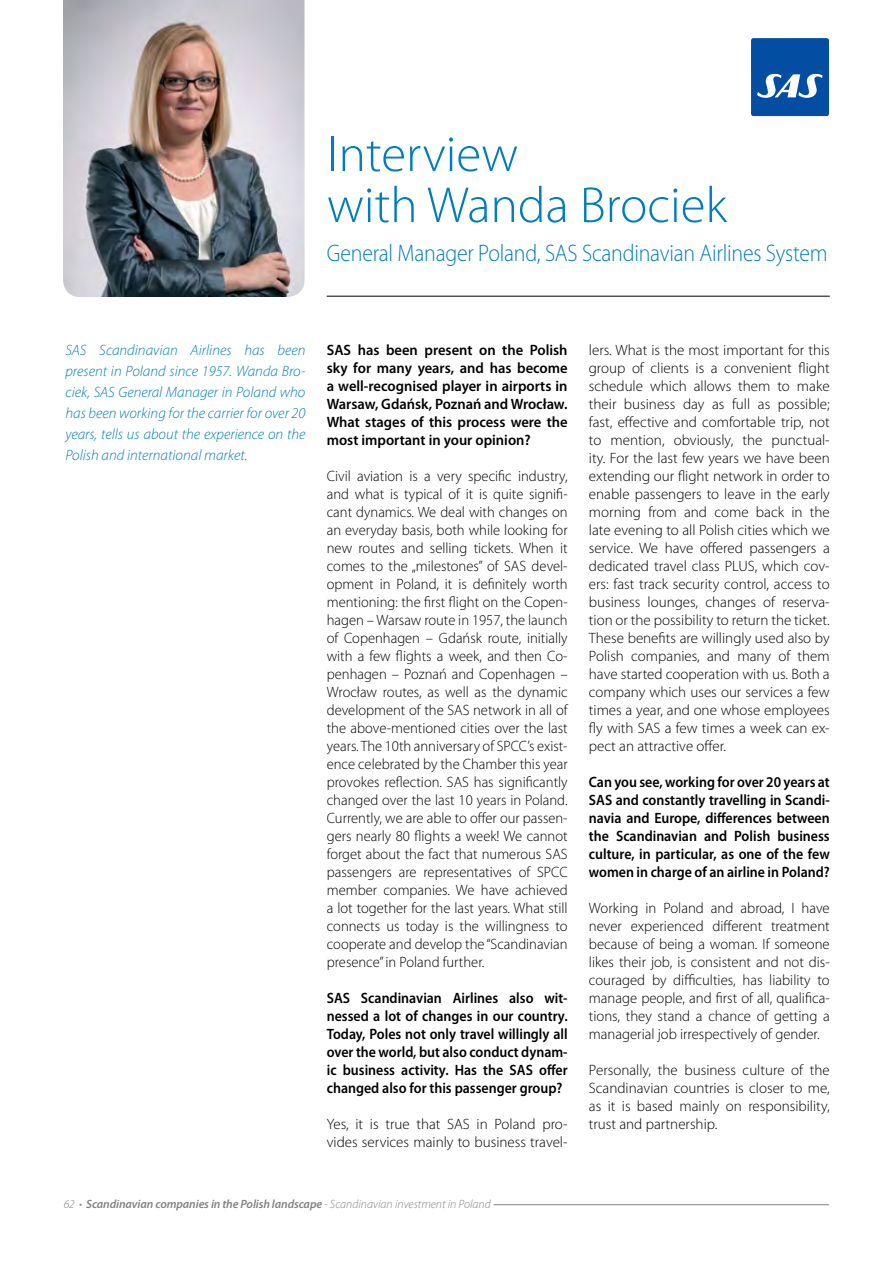
<style>
.page{position:relative;width:893px;height:1263px;background:#fff}
.page>*{position:absolute;margin:0;border:0;box-sizing:border-box;transform-origin:0 0}
.t1{font:300 51px/51px "Myriad Pro";color:#007dbe}
.t2{font:300 24px "Myriad Pro";letter-spacing:-.01em;color:#007dbe;scale:.91 1}
.t3{font:300 15px/18px "Myriad Pro";color:#000;text-align:justify}
.t4{font:600 15px/18px "Myriad Pro";color:#000;text-align:justify;scale:.93 1}
.t5{font:italic 300 15px/21px "Myriad Pro";color:#007dbe;text-align:justify}
.t6{font:600 15px/18px "Myriad Pro";color:#000;text-align:justify}
.t7{font:italic 600 12px "Myriad Pro";letter-spacing:-.01em;color:#808285}
.s1{font-weight:300}
</style>
<div class="page">
<hr style="left:493px;top:1204px;width:336px;height:1px;background:#808285">
<hr style="left:327px;top:296px;width:503px;height:1px;background:#000">
<div style="left:751px;top:38px;width:78px;height:78px;background:#034ea2;border-radius:2px"></div>
<svg style="left:757px;top:74px;width:66px;height:24px"></svg>
<img style="left:63px;top:0;width:242px;height:297px">
<h1 class="t1" style="left:327px;top:129px;width:401px">Interview<br>with Wanda Brociek</h1>
<h2 class="t2" style="left:327px;top:240px;width:552px">General Manager Poland, SAS Scandinavian Airlines System</h2>
<p class="t5" style="left:65px;top:340px;width:242px">SAS Scandinavian Airlines has been present in Poland since 1957. Wanda Bro&shy;ciek, SAS General Manager in Poland who has been working for the carrier for over 20 years, tells us about the experience on the Polish and international market.</p>
<p class="t6" style="left:327px;top:341px;width:242px">SAS has been present on the Polish sky for many years, and has become a well-recognised player in airports in Warsaw, Gdańsk, Poznań and Wrocław.<br>What stages of this process were the most important in your opinion?</p>
<p class="t3" style="left:327px;top:467px;width:242px">Civil aviation is a very specific industry, and what is typical of it is quite signifi&shy;cant dynamics. We deal with changes on an everyday basis, both while looking for new routes and selling tickets. When it comes to the „milestones” of SAS devel&shy;opment in Poland, it is definitely worth mentioning: the first flight on the Copen&shy;hagen – Warsaw route in 1957, the launch of Copenhagen – Gdańsk route, initially with a few flights a week, and then Co&shy;penhagen – Poznań and Copenhagen – Wrocław routes, as well as the dynamic development of the SAS network in all of the above-mentioned cities over the last years. The 10th anniversary of SPCC’s exist&shy;ence celebrated by the Chamber this year provokes reflection. SAS has significantly changed over the last 10 years in Poland.<br>Currently, we are able to offer our passen&shy;gers nearly 80 flights a week! We cannot forget about the fact that numerous SAS passengers are representatives of SPCC member companies. We have achieved a lot together for the last years. What still connects us today is the willingness to cooperate and develop the “Scandinavian presence” in Poland further.</p>
<p class="t4" style="left:327px;top:989px;width:260px">SAS Scandinavian Airlines also wit&shy;nessed a lot of changes in our country.<br>Today, Poles not only travel willingly all over the world, but also conduct dynam&shy;ic business activity. Has the SAS offer changed also for this passenger group?</p>
<p class="t3" style="left:327px;top:1115px;width:242px">Yes, it is true that SAS in Poland pro&shy;vides services mainly to business travel-</p>
<p class="t3" style="left:589px;top:341px;width:242px">lers. What is the most important for this group of clients is a convenient flight schedule which allows them to make their business day as full as possible; fast, effective and comfortable trip, not to mention, obviously, the punctual&shy;ity. For the last few years we have been extending our flight network in order to enable passengers to leave in the early morning from and come back in the late evening to all Polish cities which we service. We have offered passengers a dedicated travel class PLUS, which cov&shy;ers: fast track security control, access to business lounges, changes of reserva&shy;tion or the possibility to return the ticket.<br>These benefits are willingly used also by Polish companies, and many of them have started cooperation with us. Both a company which uses our services a few times a year, and one whose employees fly with SAS a few times a week can ex&shy;pect an attractive offer.</p>
<p class="t4" style="left:589px;top:773px;width:261px">Can you see, working for over 20 years at SAS and constantly travelling in Scandi&shy;navia and Europe, differences between the Scandinavian and Polish business culture, in particular, as one of the few women in charge of an airline in Poland?</p>
<p class="t3" style="left:589px;top:899px;width:242px">Working in Poland and abroad, I have never experienced different treatment because of being a woman. If someone likes their job, is consistent and not dis&shy;couraged by difficulties, has liability to manage people, and first of all, qualifica&shy;tions, they stand a chance of getting a managerial job irrespectively of gender.</p>
<p class="t3" style="left:589px;top:1061px;width:242px">Personally, the business culture of the Scandinavian countries is closer to me, as it is based mainly on responsibility, trust and partnership.</p>
<p class="t7" style="left:64px;top:1196px;width:429px"><span class="s1">62 •</span> Scandinavian companies in the Polish landscape <span class="s1">- Scandinavian investment in Poland</span></p>
</div>
